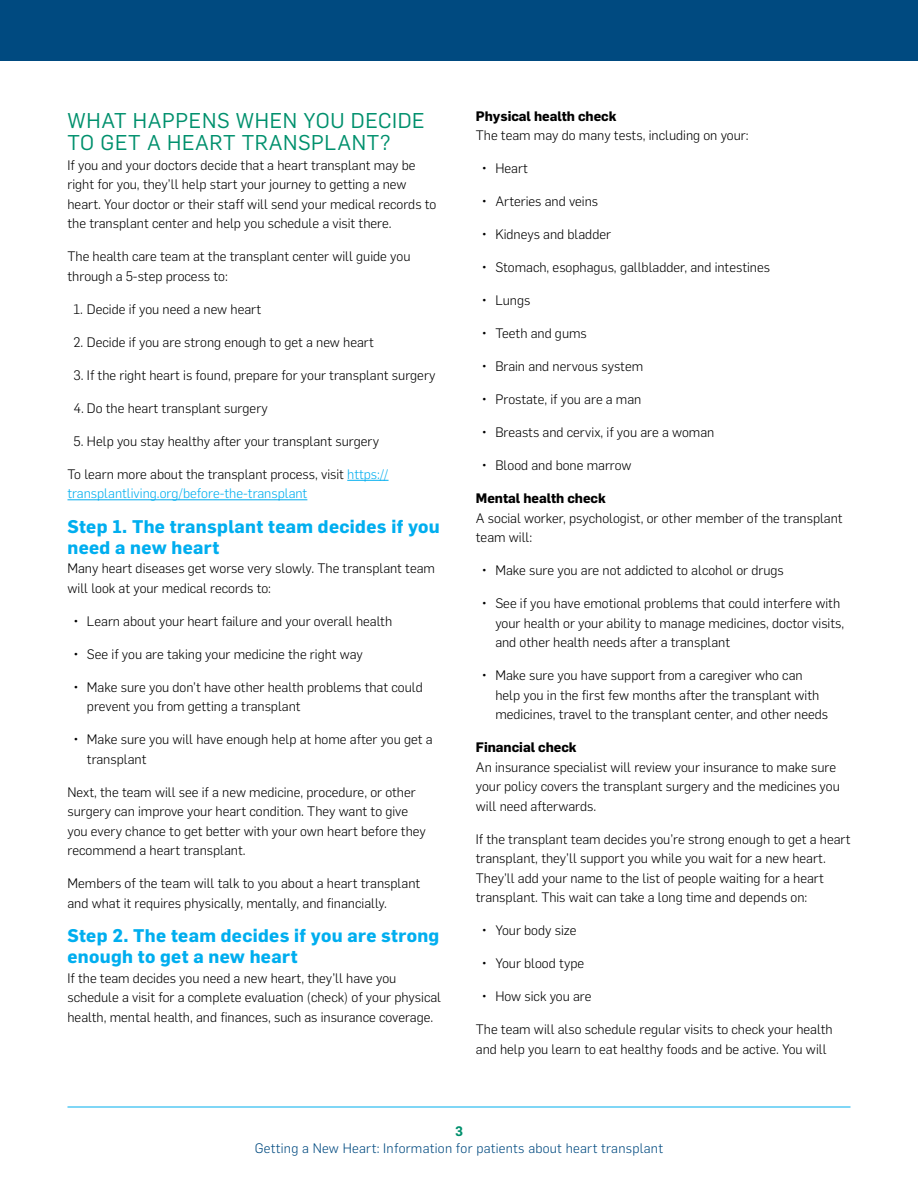
<style>
.page{position:relative;width:918px;height:1188px;background:#fff}
.page>*{position:absolute;margin:0;border:0;box-sizing:border-box;transform-origin:0 0}
.t1{font:21px/22.5px "Flama";letter-spacing:.03em;color:#00906d}
.t2{font:700 18px/21px "Flama";letter-spacing:.02em;color:#00aeef}
.t3{font:300 13.5px/19.5px "Flama";color:#000}
.t4{font:300 13.5px/19.5px "Flama";color:#00aeef}
.t5{font:300 13.5px "Flama";letter-spacing:.02em;color:#004a80}
.t6{font:700 13.5px "Flama";color:#000}
.t7{font:600 13.5px "Flama";color:#00906d}
.s1{color:#000}
</style>
<div class="page">
<hr style="left:68px;top:1107px;width:782px;height:1px;background:#00aeef">
<div style="left:0;top:0;width:918px;height:60px;background:#004a80"></div>
<hr style="left:347px;top:480px;width:42px;height:1px;background:#00aeef">
<hr style="left:68px;top:499px;width:239px;height:1px;background:#00aeef">
<h1 class="t1" style="left:68px;top:108px;width:359px">WHAT HAPPENS WHEN YOU DECIDE<br>TO GET A HEART TRANSPLANT?</h1>
<p class="t3" style="left:68px;top:155px;width:370px">If you and your doctors decide that a heart transplant may be right for you, they’ll help start your journey to getting a new heart. Your doctor or their staff will send your medical records to the transplant center and help you schedule a visit there.</p>
<p class="t3" style="left:68px;top:246px;width:344px">The health care team at the transplant center will guide you through a 5-step process to:</p>
<p class="t3" style="left:73px;top:299px;width:189px">1. Decide if you need a new heart</p>
<p class="t3" style="left:73px;top:332px;width:302px">2. Decide if you are strong enough to get a new heart</p>
<p class="t3" style="left:73px;top:365px;width:364px">3. If the right heart is found, prepare for your transplant surgery</p>
<p class="t3" style="left:73px;top:398px;width:196px">4. Do the heart transplant surgery</p>
<p class="t3" style="left:73px;top:431px;width:307px">5. Help you stay healthy after your transplant surgery</p>
<p class="t4" style="left:68px;top:464px;width:323px"><span class="s1">To learn more about the transplant process, visit</span> https:// transplantliving.org/before-the-transplant</p>
<h2 class="t2" style="left:68px;top:515px;width:374px">Step 1. The transplant team decides if you need a new heart</h2>
<p class="t3" style="left:68px;top:558px;width:369px">Many heart diseases get worse very slowly. The transplant team will look at your medical records to:</p>
<p class="t3" style="left:73px;top:611px;width:320px">• Learn about your heart failure and your overall health</p>
<p class="t3" style="left:73px;top:644px;width:291px">• See if you are taking your medicine the right way</p>
<p class="t3" style="left:87px;top:677px;width:337px;text-indent:-14px">• Make sure you don’t have other health problems that could prevent you from getting a transplant</p>
<p class="t3" style="left:87px;top:729px;width:347px;text-indent:-14px">• Make sure you will have enough help at home after you get a transplant</p>
<p class="t3" style="left:68px;top:782px;width:360px">Next, the team will see if a new medicine, procedure, or other surgery can improve your heart condition. They want to give you every chance to get better with your own heart before they recommend a heart transplant.</p>
<p class="t3" style="left:68px;top:873px;width:354px">Members of the team will talk to you about a heart transplant and what it requires physically, mentally, and financially.</p>
<h2 class="t2" style="left:68px;top:924px;width:373px">Step 2. The team decides if you are strong enough to get a new heart</h2>
<p class="t3" style="left:68px;top:968px;width:375px">If the team decides you need a new heart, they’ll have you schedule a visit for a complete evaluation (check) of your physical health, mental health, and finances, such as insurance coverage.</p>
<p class="t6" style="left:476px;top:106px;width:142px">Physical health check</p>
<p class="t3" style="left:476px;top:125px;width:274px">The team may do many tests, including on your:</p>
<p class="t3" style="left:482px;top:158px;width:48px">• Heart</p>
<p class="t3" style="left:482px;top:191px;width:118px">• Arteries and veins</p>
<p class="t3" style="left:482px;top:224px;width:131px">• Kidneys and bladder</p>
<p class="t3" style="left:482px;top:257px;width:290px">• Stomach, esophagus, gallbladder, and intestines</p>
<p class="t3" style="left:482px;top:290px;width:50px">• Lungs</p>
<p class="t3" style="left:482px;top:323px;width:107px">• Teeth and gums</p>
<p class="t3" style="left:482px;top:356px;width:163px">• Brain and nervous system</p>
<p class="t3" style="left:482px;top:389px;width:161px">• Prostate, if you are a man</p>
<p class="t3" style="left:482px;top:422px;width:234px">• Breasts and cervix, if you are a woman</p>
<p class="t3" style="left:482px;top:455px;width:151px">• Blood and bone marrow</p>
<p class="t6" style="left:476px;top:489px;width:131px">Mental health check</p>
<p class="t3" style="left:476px;top:507px;width:368px">A social worker, psychologist, or other member of the transplant team will:</p>
<p class="t3" style="left:482px;top:560px;width:303px">• Make sure you are not addicted to alcohol or drugs</p>
<p class="t3" style="left:495px;top:593px;width:350px;text-indent:-14px">• See if you have emotional problems that could interfere with your health or your ability to manage medicines, doctor visits, and other health needs after a transplant</p>
<p class="t3" style="left:495px;top:665px;width:334px;text-indent:-14px">• Make sure you have support from a caregiver who can help you in the first few months after the transplant with medicines, travel to the transplant center, and other needs</p>
<p class="t6" style="left:476px;top:738px;width:102px">Financial check</p>
<p class="t3" style="left:476px;top:756px;width:365px">An insurance specialist will review your insurance to make sure your policy covers the transplant surgery and the medicines you will need afterwards.</p>
<p class="t3" style="left:476px;top:828px;width:376px">If the transplant team decides you’re strong enough to get a heart transplant, they’ll support you while you wait for a new heart.<br>They’ll add your name to the list of people waiting for a heart transplant. This wait can take a long time and depends on:</p>
<p class="t3" style="left:482px;top:920px;width:96px">• Your body size</p>
<p class="t3" style="left:482px;top:953px;width:104px">• Your blood type</p>
<p class="t3" style="left:482px;top:986px;width:111px">• How sick you are</p>
<p class="t3" style="left:476px;top:1019px;width:358px">The team will also schedule regular visits to check your health and help you learn to eat healthy foods and be active. You will</p>
<p class="t7" style="left:455px;top:1122px;width:9px">3</p>
<p class="t5" style="left:255px;top:1139px;width:410px">Getting a New Heart: Information for patients about heart transplant</p>
</div>
